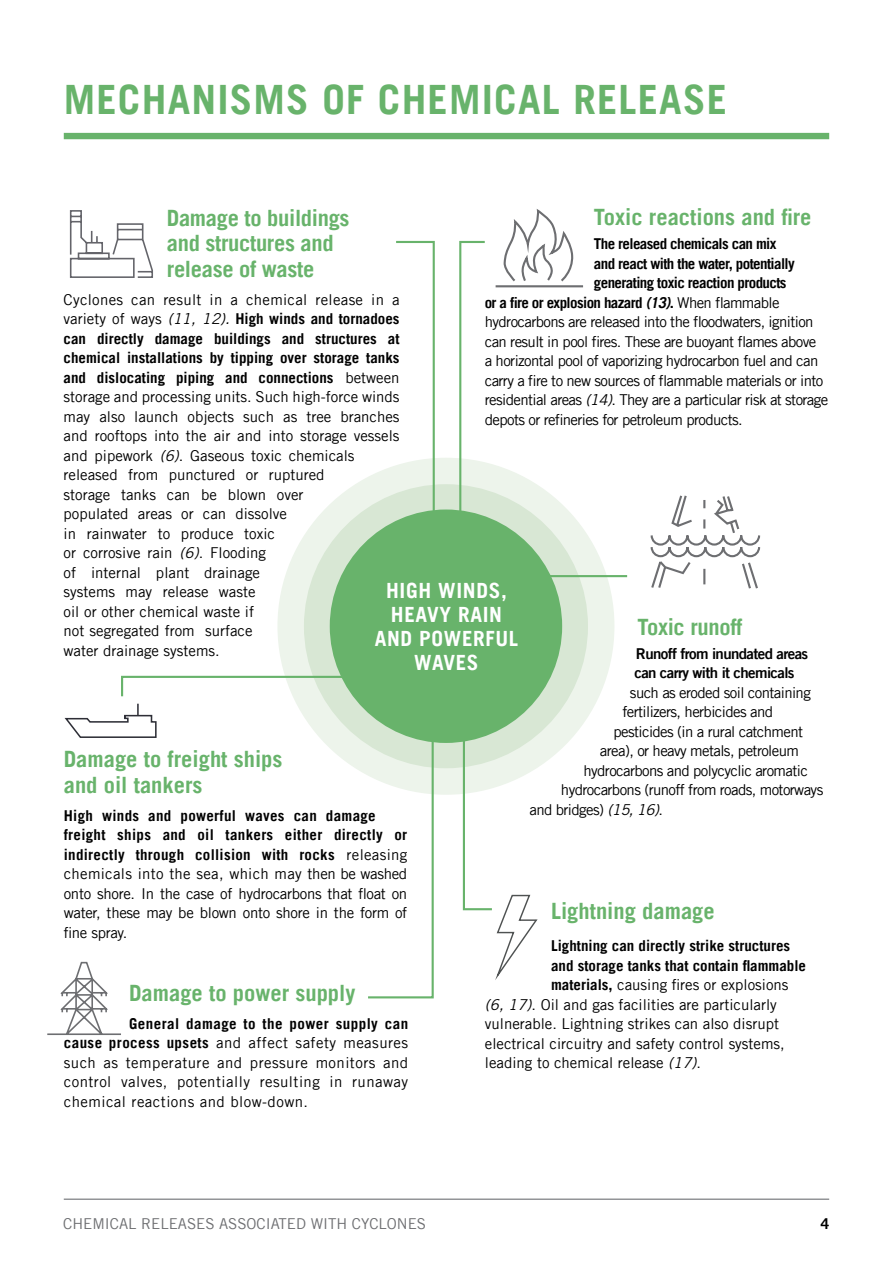
<style>
.page{position:relative;width:893px;height:1263px;background:#fff}
.page>*{position:absolute;margin:0;border:0;box-sizing:border-box;transform-origin:0 0}
.t1{font:700 40.5px "Trade Gothic LT";letter-spacing:.03em;color:#68b36b}
.t2{font:700 22.5px/25.5px "Trade Gothic LT";color:#68b36b}
.t3{font:700 21px/24px "Trade Gothic LT";letter-spacing:.03em;color:#fff;text-align:center}
.t4{font:15px/19.5px "Trade Gothic LT";color:#000}
.t5{font:15px "Trade Gothic LT";letter-spacing:-.04em;color:#000}
.t6{font:15px/19.5px "Trade Gothic LT";letter-spacing:-.02em;color:#000}
.t7{font:700 15px "Trade Gothic LT";letter-spacing:-.04em;color:#000}
.t8{font:700 15px "Trade Gothic LT";color:#000}
.t9{font:15px/19.5px "Trade Gothic LT Bold Two";letter-spacing:-.04em;color:#000}
.t10{font:15px "Trade Gothic LT";color:#6d6e71}
.s1{font-style:italic}
.s2{font-weight:400}
.s3{font-family:"Trade Gothic LT Std";font-style:italic}
.s4{font-weight:700}
</style>
<div class="page">
<hr style="left:64px;top:1198px;width:765px;height:2px;background:#808285">
<div style="left:277px;top:458px;width:337px;height:337px;background:#edf4eb;border-radius:50%"></div>
<div style="left:304px;top:484px;width:284px;height:284px;background:#d8e7d4;border-radius:50%"></div>
<div style="left:64px;top:133px;width:765px;height:6px;background:#68b36b"></div>
<svg style="left:395px;top:240px;width:41px;height:270px"></svg>
<svg style="left:121px;top:675px;width:233px;height:23px"></svg>
<svg style="left:458px;top:240px;width:28px;height:270px"></svg>
<svg style="left:367px;top:720px;width:68px;height:279px"></svg>
<div style="left:330px;top:509px;width:232px;height:234px;background:#68b36b;border-radius:50%"></div>
<svg style="left:462px;top:687px;width:83px;height:293px"></svg>
<svg style="left:69px;top:210px;width:84px;height:68px"></svg>
<svg style="left:47px;top:961px;width:74px;height:74px"></svg>
<svg style="left:64px;top:704px;width:93px;height:34px"></svg>
<svg style="left:650px;top:495px;width:111px;height:94px"></svg>
<svg style="left:550px;top:574px;width:78px;height:17px"></svg>
<svg style="left:495px;top:211px;width:89px;height:77px"></svg>
<h1 class="t1" style="left:64px;top:75px;width:665px">MECHANISMS OF CHEMICAL RELEASE</h1>
<h2 class="t2" style="left:594px;top:204px;width:219px">Toxic reactions and fire</h2>
<p class="t7" style="left:594px;top:234px;width:184px">The released chemicals can mix</p>
<p class="t7" style="left:594px;top:254px;width:202px">and react with the water, potentially</p>
<p class="t7" style="left:594px;top:273px;width:194px">generating toxic reaction products</p>
<p class="t7" style="left:485px;top:293px;width:296px">or a fire or explosion hazard <span class="s1">(13)</span>. <span class="s2">When flammable</span></p>
<p class="t5" style="left:485px;top:313px;width:330px">hydrocarbons are released into the floodwaters, ignition</p>
<p class="t5" style="left:485px;top:332px;width:333px">can result in pool fires. These are buoyant flames above</p>
<p class="t5" style="left:485px;top:352px;width:335px">a horizontal pool of vaporizing hydrocarbon fuel and can</p>
<p class="t5" style="left:485px;top:371px;width:340px">carry a fire to new sources of flammable materials or into</p>
<p class="t5" style="left:485px;top:391px;width:345px">residential areas <span class="s3">(14)</span>. They are a particular risk at storage</p>
<p class="t5" style="left:485px;top:410px;width:260px">depots or refineries for petroleum products.</p>
<h2 class="t2" style="left:167px;top:204px;width:184px">Damage to buildings and structures and release of waste</h2>
<p class="t4" style="left:64px;top:289px;width:338px">Cyclones can result in a chemical release in a variety of ways <span class="s3">(11, 12).</span> <span class="s4">High winds and tornadoes can directly damage buildings and structures at chemical installations by tipping over storage tanks and dislocating piping and connections</span> between storage and processing units. Such high-force winds may also launch objects such as tree branches and rooftops into the air and into storage vessels and pipework <span class="s3">(6)</span>. Gaseous toxic chemicals released from punctured or ruptured<br>storage tanks can be blown over<br>populated areas or can dissolve<br>in rainwater to produce toxic<br>or corrosive rain <span class="s3">(6)</span>. Flooding<br>of internal plant drainage<br>systems may release waste<br>oil or other chemical waste if<br>not segregated from surface<br>water drainage systems.</p>
<h3 class="t3" style="left:375px;top:578px;width:145px">HIGH WINDS,<br>HEAVY RAIN<br>AND POWERFUL<br>WAVES</h3>
<h2 class="t2" style="left:637px;top:614px;width:107px">Toxic runoff</h2>
<p class="t9" style="left:634px;top:643px;width:175px">Runoff from inundated areas can carry with it chemicals</p>
<p class="t5" style="left:630px;top:683px;width:182px">such as eroded soil containing</p>
<p class="t5" style="left:622px;top:703px;width:152px">fertilizers, herbicides and</p>
<p class="t5" style="left:613px;top:722px;width:191px">pesticides (in a rural catchment</p>
<p class="t5" style="left:600px;top:742px;width:201px">area), or heavy metals, petroleum</p>
<p class="t5" style="left:583px;top:761px;width:226px">hydrocarbons and polycyclic aromatic</p>
<p class="t5" style="left:561px;top:781px;width:264px">hydrocarbons (runoff from roads, motorways</p>
<p class="t5" style="left:529px;top:800px;width:135px">and bridges) <span class="s3">(15, 16)</span>.</p>
<h2 class="t2" style="left:64px;top:746px;width:220px">Damage to freight ships and oil tankers</h2>
<p class="t6" style="left:64px;top:806px;width:345px"><span class="s4">High winds and powerful waves can damage freight ships and oil tankers either directly or indirectly through collision with rocks</span> releasing chemicals into the sea, which may then be washed onto shore. In the case of hydrocarbons that float on water, these may be blown onto shore in the form of fine spray.</p>
<h2 class="t2" style="left:551px;top:897px;width:165px">Lightning damage</h2>
<p class="t8" style="left:551px;top:936px;width:241px">Lightning can directly strike structures</p>
<p class="t8" style="left:551px;top:956px;width:257px">and storage tanks that contain flammable</p>
<p class="t4" style="left:551px;top:975px;width:239px"><span class="s4">materials,</span> causing fires or explosions</p>
<p class="t4" style="left:485px;top:994px;width:294px"><span class="s3">(6, 17)</span>. Oil and gas facilities are particularly</p>
<p class="t4" style="left:485px;top:1014px;width:296px">vulnerable. Lightning strikes can also disrupt</p>
<p class="t4" style="left:485px;top:1033px;width:301px">electrical circuitry and safety control systems,</p>
<p class="t4" style="left:485px;top:1053px;width:218px">leading to chemical release <span class="s3">(17)</span>.</p>
<h2 class="t2" style="left:129px;top:979px;width:228px">Damage to power supply</h2>
<p class="t4" style="left:64px;top:1013px;width:346px;text-align:justify;text-indent:65px"><span class="s4">General damage to the power supply can cause process upsets</span> and affect safety measures such as temperature and pressure monitors and control valves, potentially resulting in runaway chemical reactions and blow-down.</p>
<p class="t10" style="left:63px;top:1215px;width:364px">CHEMICAL RELEASES ASSOCIATED WITH CYCLONES</p>
<p class="t7" style="left:821px;top:1215px;width:10px">4</p>
</div>
